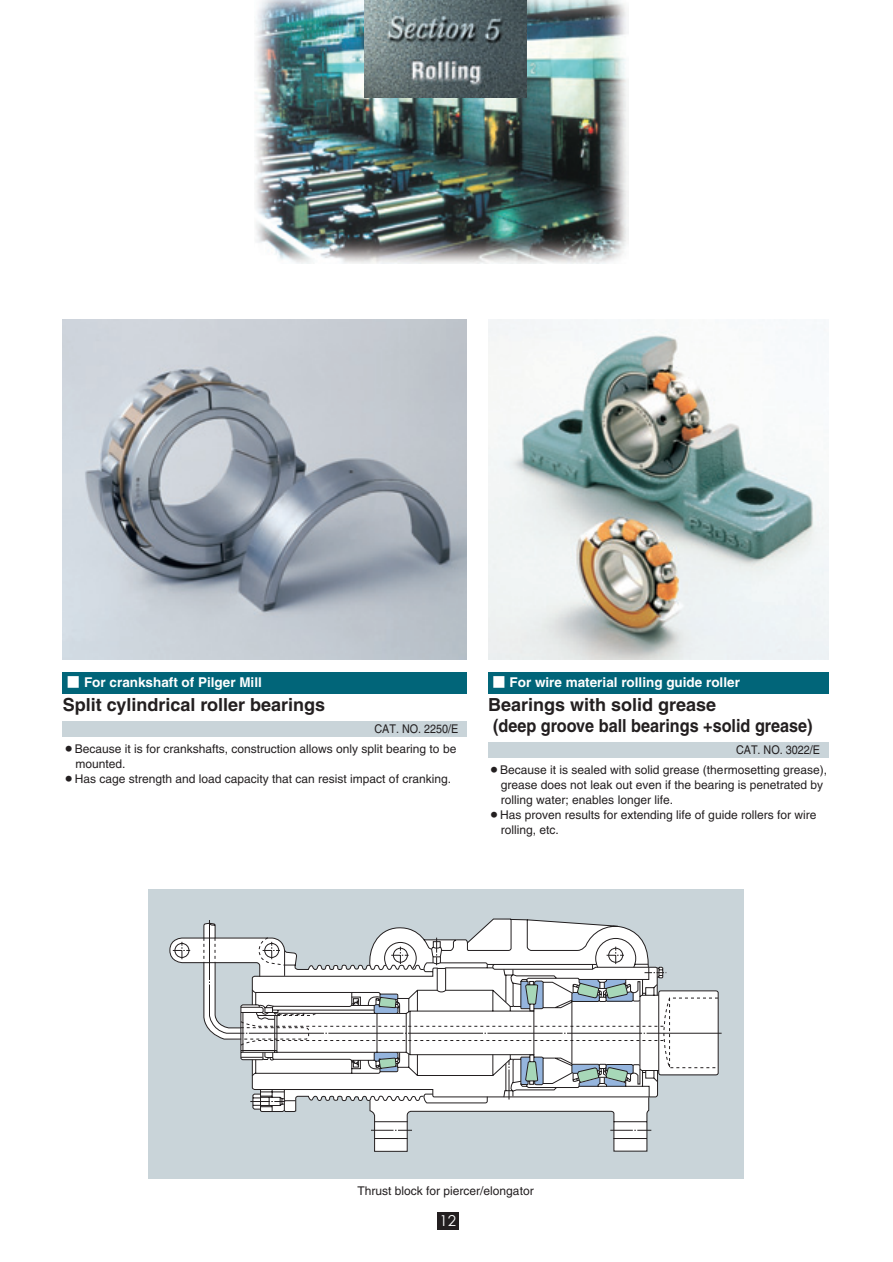
<style>
.page{position:relative;width:893px;height:1262px;background:#fff}
.page>*{position:absolute;margin:0;border:0;box-sizing:border-box;transform-origin:0 0}
.t1{font:700 18px/21px "Helvetica";color:#231f20}
.t2{font:15px "Century Gothic";color:#fff}
.t3{font:700 13.5px "Helvetica";color:#fff}
.t4{font:12px/15px "Helvetica";color:#231f20}
.t5{font:12px "Helvetica";color:#231f20;scale:.9 1}
.s1{font-family:"Shin Go";font-weight:400}
.s2{color:#c9d4d9}
</style>
<div class="page">
<div style="left:437px;top:1212px;width:21px;height:17px;background:#231f20"></div>
<div style="left:148px;top:889px;width:595px;height:289px;background:#c9d4d9"></div>
<svg style="left:169px;top:918px;width:549px;height:234px"></svg>
<img style="left:63px;top:319px;width:404px;height:340px">
<img style="left:488px;top:319px;width:340px;height:340px">
<img style="left:255px;top:0;width:373px;height:264px">
<img style="left:365px;top:0;width:161px;height:98px">
<div style="left:63px;top:672px;width:404px;height:21px;background:#016579"></div>
<div style="left:488px;top:672px;width:340px;height:21px;background:#016579"></div>
<div style="left:63px;top:721px;width:404px;height:16px;background:#c9d4d9"></div>
<div style="left:488px;top:742px;width:340px;height:16px;background:#c9d4d9"></div>
<p class="t3" style="left:67px;top:677px;width:196px"><span class="s1">■</span> For crankshaft of Pilger Mill</p>
<p class="t3" style="left:492px;top:677px;width:249px"><span class="s1">■</span> For wire material rolling guide roller</p>
<p class="t5" style="left:374px;top:724px;width:104px">CAT. NO. 2250/E<span class="s2">O</span></p>
<p class="t5" style="left:736px;top:745px;width:104px">CAT. NO. 3022/E<span class="s2">O</span></p>
<h1 class="t1" style="left:63px;top:695px;width:264px">Split cylindrical roller bearings</h1>
<p class="t4" style="left:75px;top:742px;width:382px;text-indent:-13px">○Because it is for crankshafts, construction allows only split bearing to be mounted.</p>
<p class="t4" style="left:63px;top:772px;width:390px">○Has cage strength and load capacity that can resist impact of cranking.</p>
<h1 class="t1" style="left:488px;top:695px;width:326px">Bearings with solid grease<br>(deep groove ball bearings +solid grease)</h1>
<p class="t4" style="left:501px;top:763px;width:327px;text-indent:-13px">○Because it is sealed with solid grease (thermosetting grease), grease does not leak out even if the bearing is penetrated by rolling water; enables longer life.</p>
<p class="t4" style="left:501px;top:808px;width:317px;text-indent:-13px">○Has proven results for extending life of guide rollers for wire rolling, etc.</p>
<p class="t4" style="left:357px;top:1184px;width:178px">Thrust block for piercer/elongator</p>
<p class="t2" style="left:439px;top:1210px;width:18px">12</p>
</div>
